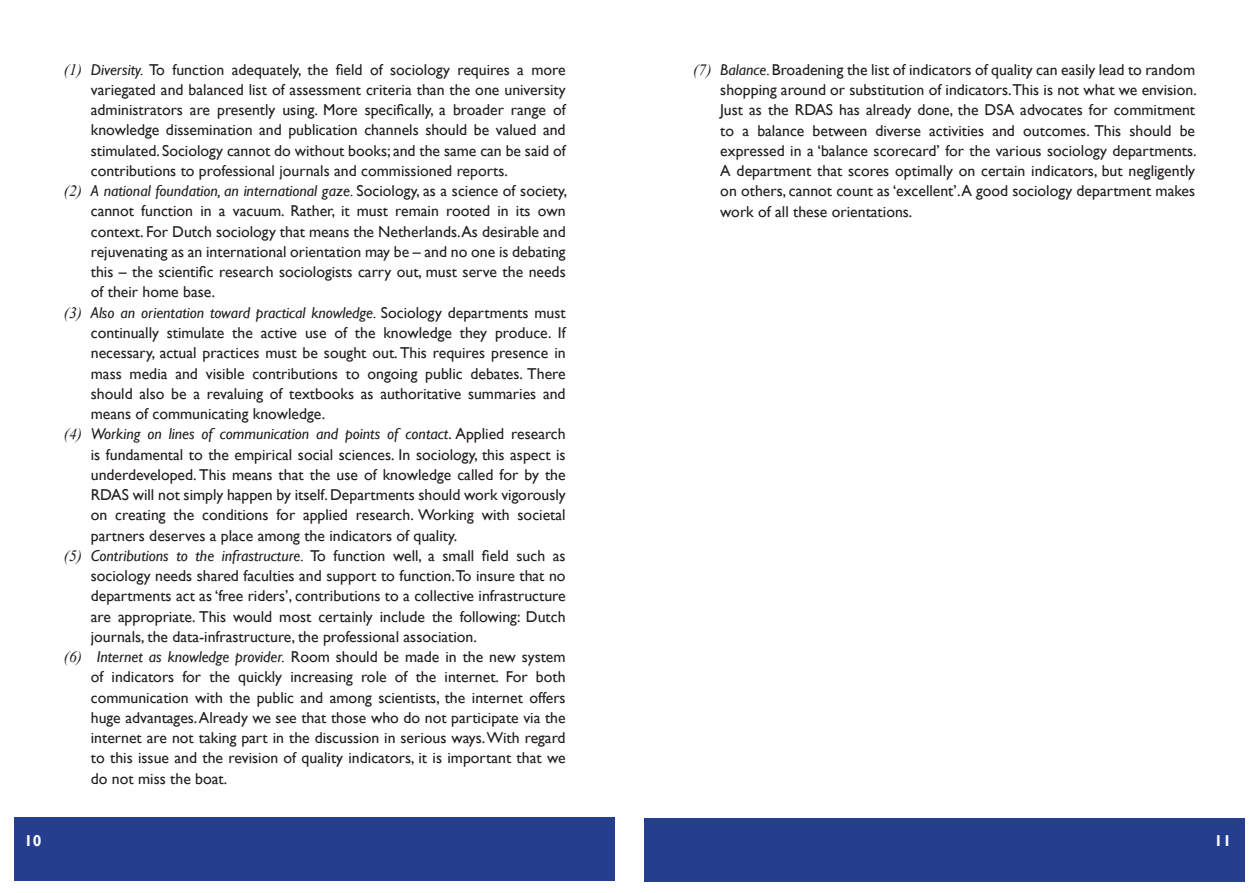
<style>
.page{position:relative;width:1259px;height:893px;background:#fff}
.page>*{position:absolute;margin:0;border:0;box-sizing:border-box;transform-origin:0 0}
.t1{font:15.75px/20.2px "Gill Sans";color:#231f20;text-align:justify}
.t2{font:italic 15.75px "Gill Sans";color:#231f20}
.t3{font:15.75px "Gill Sans";color:#242424}
.t4{font:700 15.75px "Gill Sans";color:#fff}
.s1{font-family:"Times New Roman";font-style:italic}
.s2{font-style:italic}
.s3{color:#231f20}
.s4{font-family:"Times New Roman"}
.s5{font-style:normal}
</style>
<div class="page">
<div style="left:15px;top:817px;width:600px;height:63px;background:#253f8e"></div>
<div style="left:644px;top:818px;width:600px;height:63px;background:#253f8e"></div>
<p class="t1" style="left:64px;top:60px;width:503px"><span class="s1">(1)</span> <span class="s2">Diversity.</span> To function adequately, the field of sociology requires a more</p>
<p class="t1" style="left:91px;top:80px;width:476px">variegated and balanced list of assessment criteria than the one university</p>
<p class="t1" style="left:91px;top:100px;width:476px">administrators are presently using. More specifically, a broader range of</p>
<p class="t1" style="left:91px;top:120px;width:476px">knowledge dissemination and publication channels should be valued and</p>
<p class="t1" style="left:91px;top:141px;width:476px">stimulated. Sociology cannot do without books; and the same can be said of</p>
<p class="t3" style="left:91px;top:161px;width:419px"><span class="s3">contributions to</span> professional journals and commissioned reports.</p>
<p class="t2" style="left:64px;top:182px;width:505px"><span class="s4">(2)</span> A national foundation, an international gaze. <span class="s5">Sociology, as a science of society,</span></p>
<p class="t1" style="left:91px;top:201px;width:476px">cannot function in a vacuum. Rather, it must remain rooted in its own</p>
<p class="t1" style="left:91px;top:222px;width:476px">context. For Dutch sociology that means the Netherlands.As desirable and</p>
<p class="t1" style="left:91px;top:242px;width:476px">rejuvenating as an international orientation may be – and no one is debating</p>
<p class="t1" style="left:91px;top:262px;width:476px">this – the scientific research sociologists carry out, must serve the needs</p>
<p class="t1" style="left:91px;top:282px;width:126px">of their home base.</p>
<p class="t2" style="left:64px;top:303px;width:503px"><span class="s4">(3)</span> Also an orientation toward practical knowledge. <span class="s5">Sociology departments must</span></p>
<p class="t1" style="left:91px;top:323px;width:476px">continually stimulate the active use of the knowledge they produce. If</p>
<p class="t1" style="left:91px;top:343px;width:476px">necessary, actual practices must be sought out. This requires presence in</p>
<p class="t1" style="left:91px;top:363px;width:476px">mass media and visible contributions to ongoing public debates. There</p>
<p class="t1" style="left:91px;top:384px;width:476px">should also be a revaluing of textbooks as authoritative summaries and</p>
<p class="t1" style="left:91px;top:404px;width:236px">means of communicating knowledge.</p>
<p class="t2" style="left:64px;top:425px;width:503px"><span class="s4">(4)</span> Working on lines of communication and points of contact<span class="s5">. Applied research</span></p>
<p class="t1" style="left:91px;top:444px;width:476px">is fundamental to the empirical social sciences. In sociology, this aspect is</p>
<p class="t1" style="left:91px;top:465px;width:476px">underdeveloped. This means that the use of knowledge called for by the</p>
<p class="t1" style="left:91px;top:485px;width:476px">RDAS will not simply happen by itself. Departments should work vigorously</p>
<p class="t1" style="left:91px;top:505px;width:476px">on creating the conditions for applied research. Working with societal</p>
<p class="t1" style="left:91px;top:525px;width:368px">partners deserves a place among the indicators of quality.</p>
<p class="t2" style="left:64px;top:546px;width:503px"><span class="s4">(5)</span> Contributions to the infrastructure. <span class="s5">To function well, a small field such as</span></p>
<p class="t1" style="left:91px;top:566px;width:476px">sociology needs shared faculties and support to function. To insure that no</p>
<p class="t1" style="left:91px;top:586px;width:476px">departments act as ‘free riders’, contributions to a collective infrastructure</p>
<p class="t1" style="left:91px;top:606px;width:476px">are appropriate. This would most certainly include the following: Dutch</p>
<p class="t1" style="left:91px;top:627px;width:387px">journals, the data-infrastructure, the professional association.</p>
<p class="t1" style="left:64px;top:647px;width:503px"><span class="s1">(6)</span> <span class="s2">Internet as knowledge provider.</span> Room should be made in the new system</p>
<p class="t1" style="left:91px;top:667px;width:476px">of indicators for the quickly increasing role of the internet. For both</p>
<p class="t1" style="left:91px;top:687px;width:476px">communication with the public and among scientists, the internet offers</p>
<p class="t1" style="left:91px;top:708px;width:476px">huge advantages. Already we see that those who do not participate via the</p>
<p class="t1" style="left:91px;top:728px;width:476px">internet are not taking part in the discussion in serious ways. With regard</p>
<p class="t1" style="left:91px;top:748px;width:476px">to this issue and the revision of quality indicators, it is important that we</p>
<p class="t1" style="left:91px;top:768px;width:138px">do not miss the boat.</p>
<p class="t1" style="left:720px;top:60px;width:478px;text-indent:-27px"><span class="s1">(7)</span> <span class="s2">Balance.</span> Broadening the list of indicators of quality can easily lead to random shopping around or substitution of indicators.This is not what we envision.<br>Just as the RDAS has already done, the DSA advocates for commitment to a balance between diverse activities and outcomes. This should be expressed in a ‘balance scorecard’ for the various sociology departments.<br>A department that scores optimally on certain indicators, but negligently on others, cannot count as ‘excellent’. A good sociology department makes work of all these orientations.</p>
<p class="t4" style="left:24px;top:831px;width:19px">10</p>
<p class="t4" style="left:1214px;top:831px;width:19px">11</p>
</div>
